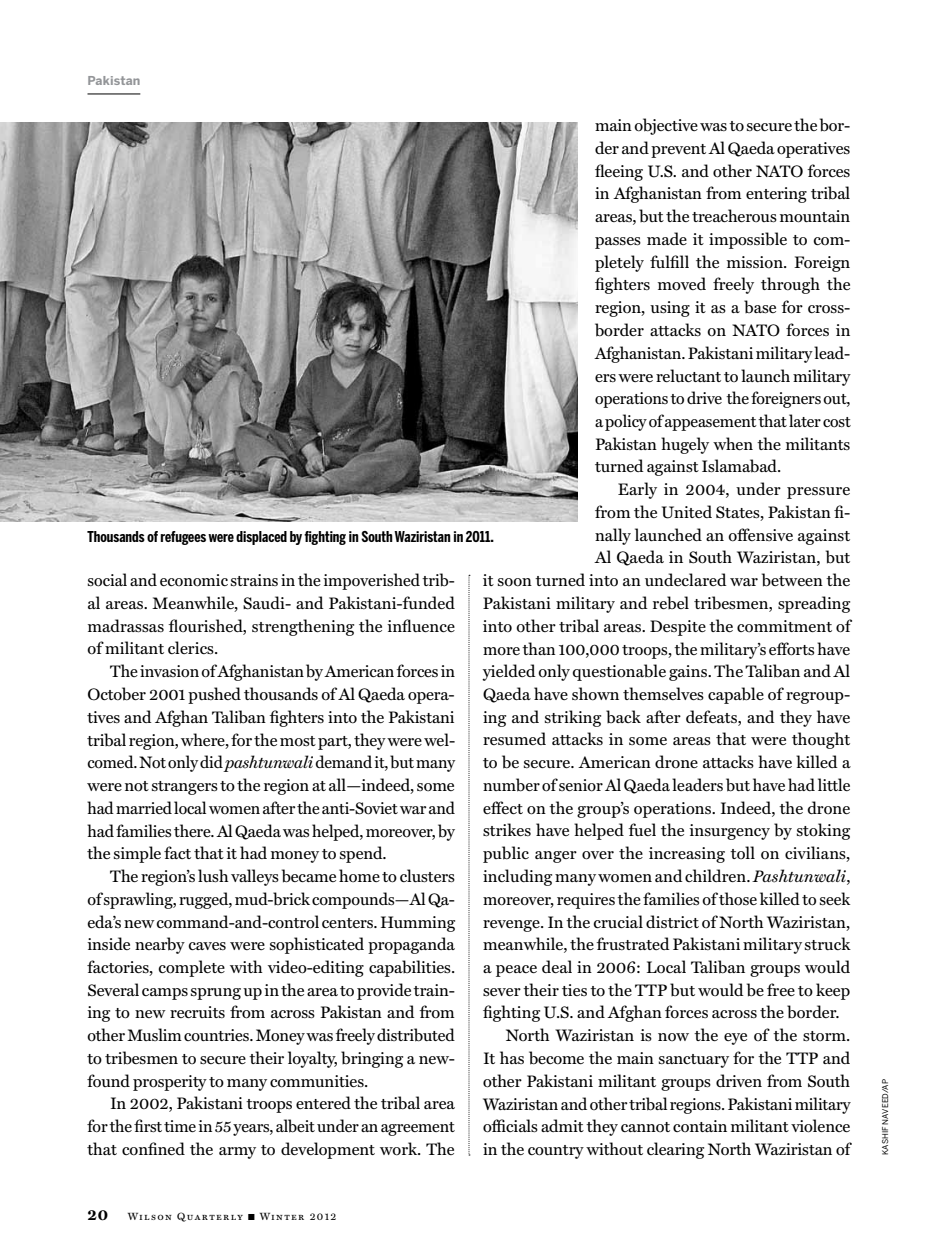
<style>
.page{position:relative;width:945px;height:1260px;background:#fff}
.page>*{position:absolute;margin:0;border:0;box-sizing:border-box;transform-origin:0 0}
.t1{font:16.62px/22.8px "Miller Text";letter-spacing:.005em;color:#000;text-align:justify}
.t2{font:700 15.75px "Miller Text";color:#000}
.t3{font:700 14.88px "Benton Sans Comp";color:#000}
.t4{font:700 12.25px "Benton Sans";letter-spacing:.01em;color:#939598}
.t5{font:10.5px "Miller Text Roman SC";letter-spacing:.13em;color:#000}
.t6{font:7.88px "Benton Sans";letter-spacing:.01em;color:#000}
.s1{font-style:italic}
</style>
<div class="page">
<hr style="left:88px;top:94px;width:52px;height:1px;background:#000">
<svg style="left:469px;top:575px;width:1px;height:581px"></svg>
<img style="left:0;top:122px;width:578px;height:399px">
<p class="t4" style="left:88px;top:73px;width:54px">Pakistan</p>
<p class="t1" style="left:595px;top:114px;width:257px">main objective was to secure the bor&shy;der and prevent Al Qaeda operatives fleeing U.S. and other NATO forces in Afghanistan from entering tribal areas, but the treacherous mountain passes made it impossible to com&shy;pletely fulfill the mission. Foreign fighters moved freely through the region, using it as a base for cross&shy;border attacks on NATO forces in Afghanistan. Pakistani military lead&shy;ers were reluctant to launch military operations to drive the foreigners out, a policy of appeasement that later cost Pakistan hugely when the militants turned against Islamabad.</p>
<p class="t1" style="left:618px;top:478px;width:234px">Early in 2004, under pressure</p>
<p class="t1" style="left:595px;top:501px;width:257px">from the United States, Pakistan fi-</p>
<p class="t1" style="left:595px;top:524px;width:257px">nally launched an offensive against</p>
<p class="t1" style="left:595px;top:546px;width:257px">Al Qaeda in South Waziristan, but</p>
<p class="t1" style="left:483px;top:569px;width:369px">it soon turned into an undeclared war between the</p>
<p class="t1" style="left:483px;top:592px;width:369px">Pakistani military and rebel tribesmen, spreading</p>
<p class="t1" style="left:483px;top:615px;width:369px">into other tribal areas. Despite the commitment of</p>
<p class="t1" style="left:483px;top:637px;width:369px">more than 100,000 troops, the military’s efforts have</p>
<p class="t1" style="left:483px;top:660px;width:369px">yielded only questionable gains. The Taliban and Al</p>
<p class="t1" style="left:483px;top:683px;width:369px">Qaeda have shown themselves capable of regroup-</p>
<p class="t1" style="left:483px;top:706px;width:369px">ing and striking back after defeats, and they have</p>
<p class="t1" style="left:483px;top:728px;width:369px">resumed attacks in some areas that were thought</p>
<p class="t1" style="left:483px;top:751px;width:369px">to be secure. American drone attacks have killed a</p>
<p class="t1" style="left:483px;top:774px;width:369px">number of senior Al Qaeda leaders but have had little</p>
<p class="t1" style="left:483px;top:797px;width:369px">effect on the group’s operations. Indeed, the drone</p>
<p class="t1" style="left:483px;top:819px;width:369px">strikes have helped fuel the insurgency by stoking</p>
<p class="t1" style="left:483px;top:842px;width:369px">public anger over the increasing toll on civilians,</p>
<p class="t1" style="left:483px;top:865px;width:369px">including many women and children. <span class="s1">Pashtunwali</span>,</p>
<p class="t1" style="left:483px;top:888px;width:369px">moreover, requires the families of those killed to seek</p>
<p class="t1" style="left:483px;top:910px;width:369px">revenge. In the crucial district of North Waziristan,</p>
<p class="t1" style="left:483px;top:933px;width:369px">meanwhile, the frustrated Pakistani military struck</p>
<p class="t1" style="left:483px;top:956px;width:369px">a peace deal in 2006: Local Taliban groups would</p>
<p class="t1" style="left:483px;top:979px;width:369px">sever their ties to the TTP but would be free to keep</p>
<p class="t1" style="left:483px;top:1001px;width:358px">fighting U.S. and Afghan forces across the border.</p>
<p class="t1" style="left:506px;top:1024px;width:346px">North Waziristan is now the eye of the storm.</p>
<p class="t1" style="left:483px;top:1047px;width:369px">It has become the main sanctuary for the TTP and</p>
<p class="t1" style="left:483px;top:1070px;width:369px">other Pakistani militant groups driven from South</p>
<p class="t1" style="left:483px;top:1092px;width:369px">Waziristan and other tribal regions. Pakistani military</p>
<p class="t1" style="left:483px;top:1115px;width:369px">officials admit they cannot contain militant violence</p>
<p class="t1" style="left:483px;top:1138px;width:369px">in the country without clearing North Waziristan of</p>
<p class="t3" style="left:88px;top:528px;width:408px">Thousands of refugees were displaced by fighting in South Waziristan in 2011.</p>
<p class="t1" style="left:88px;top:569px;width:369px">social and economic strains in the impoverished trib&shy;al areas. Meanwhile, Saudi- and Pakistani-funded madrassas flourished, strengthening the influence of militant clerics.</p>
<p class="t1" style="left:88px;top:660px;width:369px;text-indent:23px">The invasion of Afghanistan by American forces in October 2001 pushed thousands of Al Qaeda opera&shy;tives and Afghan Taliban fighters into the Pakistani tribal region, where, for the most part, they were wel&shy;comed. Not only did <span class="s1">pashtunwali</span> demand it, but many were not strangers to the region at all—indeed, some had married local women after the anti-Soviet war and had families there. Al Qaeda was helped, moreover, by the simple fact that it had money to spend.</p>
<p class="t1" style="left:88px;top:865px;width:369px;text-indent:23px">The region’s lush valleys became home to clusters of sprawling, rugged, mud-brick compounds—Al Qa&shy;eda’s new command-and-control centers. Humming inside nearby caves were sophisticated propaganda factories, complete with video-editing capabilities.<br>Several camps sprung up in the area to provide train&shy;ing to new recruits from across Pakistan and from other Muslim countries. Money was freely distributed to tribesmen to secure their loyalty, bringing a new&shy;found prosperity to many communities.</p>
<p class="t1" style="left:88px;top:1092px;width:369px;text-indent:23px">In 2002, Pakistani troops entered the tribal area for the first time in 55 years, albeit under an agreement that confined the army to development work. The</p>
<p class="t2" style="left:88px;top:1205px;width:22px">20</p>
<p class="t5" style="left:128px;top:1210px;width:210px">Wilson Quarterly ■ Winter 2012</p>
<p class="t6" style="left:881px;top:1155px;width:77px;rotate:-90deg">Kashif Naveed/AP</p>
</div>
